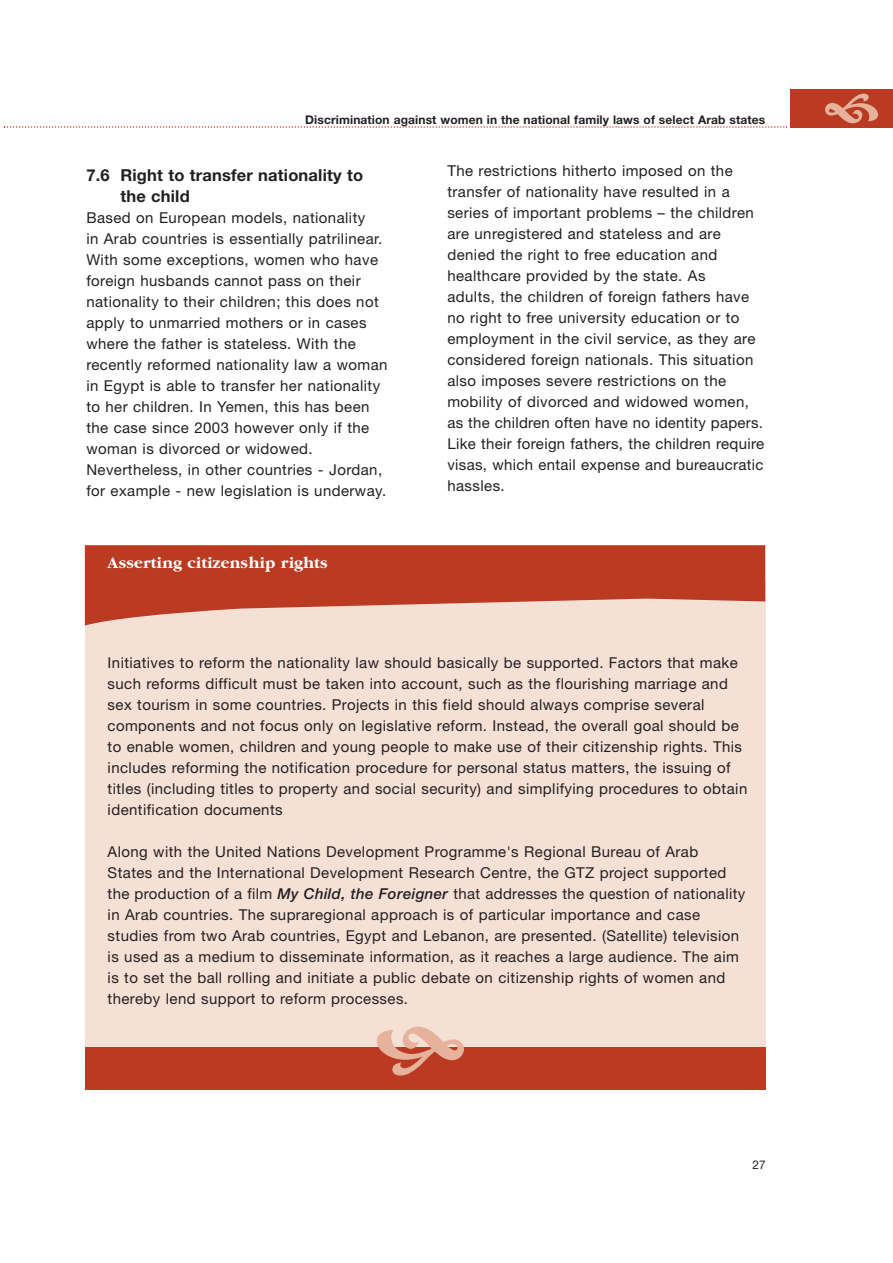
<style>
.page{position:relative;width:893px;height:1263px;background:#fff}
.page>*{position:absolute;margin:0;border:0;box-sizing:border-box;transform-origin:0 0}
.t1{font:700 16.5px/21px "Helvetica Neue";letter-spacing:.01em;color:#231f20}
.t2{font:700 16.5px "Garamond";letter-spacing:.01em;color:#fff}
.t3{font:15px/21px "Helvetica Neue";letter-spacing:.03em;color:#231f20}
.t4{font:700 12px "Helvetica Neue";letter-spacing:.01em;color:#231f20}
.t5{font:12px "Helvetica Neue";color:#231f20}
.s1{font-weight:500;font-style:italic}
</style>
<div class="page">
<div style="left:791px;top:89px;width:102px;height:39px;background:#ba3a22"></div>
<svg style="left:4px;top:126px;width:783px;height:2px"></svg>
<div style="left:85px;top:580px;width:680px;height:489px;background:#f5e0d6"></div>
<svg style="left:85px;top:545px;width:680px;height:81px;fill:#ba3a22"></svg>
<div style="left:85px;top:1047px;width:680px;height:42px;background:#ba3a22"></div>
<p class="t4" style="left:305px;top:115px;width:461px">Discrimination against women in the national family laws of select Arab states</p>
<p class="t1" style="left:120px;top:166px;width:244px;text-indent:-34px">7.6 Right to transfer nationality to the child</p>
<p class="t3" style="left:86px;top:209px;width:303px">Based on European models, nationality<br>in Arab countries is essentially patrilinear.<br>With some exceptions, women who have foreign husbands cannot pass on their nationality to their children; this does not apply to unmarried mothers or in cases where the father is stateless. With the recently reformed nationality law a woman in Egypt is able to transfer her nationality to her children. In Yemen, this has been the case since 2003 however only if the woman is divorced or widowed.<br>Nevertheless, in other countries - Jordan, for example - new legislation is underway.</p>
<p class="t2" style="left:108px;top:557px;width:222px">Asserting citizenship rights</p>
<p class="t3" style="left:447px;top:162px;width:318px">The restrictions hitherto imposed on the transfer of nationality have resulted in a series of important problems – the children are unregistered and stateless and are denied the right to free education and healthcare provided by the state. As<br>adults, the children of foreign fathers have no right to free university education or to employment in the civil service, as they are considered foreign nationals. This situation also imposes severe restrictions on the mobility of divorced and widowed women, as the children often have no identity papers.<br>Like their foreign fathers, the children require visas, which entail expense and bureaucratic hassles.</p>
<p class="t3" style="left:108px;top:653px;width:641px">Initiatives to reform the nationality law should basically be supported. Factors that make such reforms difficult must be taken into account, such as the flourishing marriage and sex tourism in some countries. Projects in this field should always comprise several components and not focus only on legislative reform. Instead, the overall goal should be to enable women, children and young people to make use of their citizenship rights. This includes reforming the notification procedure for personal status matters, the issuing of titles (including titles to property and social security) and simplifying procedures to obtain identification documents</p>
<p class="t3" style="left:108px;top:842px;width:639px">Along with the United Nations Development Programme's Regional Bureau of Arab States and the International Development Research Centre, the GTZ project supported the production of a film <span class="s1">My Child, the Foreigner</span> that addresses the question of nationality in Arab countries. The supraregional approach is of particular importance and case studies from two Arab countries, Egypt and Lebanon, are presented. (Satellite) television is used as a medium to disseminate information, as it reaches a large audience. The aim is to set the ball rolling and initiate a public debate on citizenship rights of women and thereby lend support to reform processes.</p>
<p class="t5" style="left:752px;top:1160px;width:15px">27</p>
</div>
